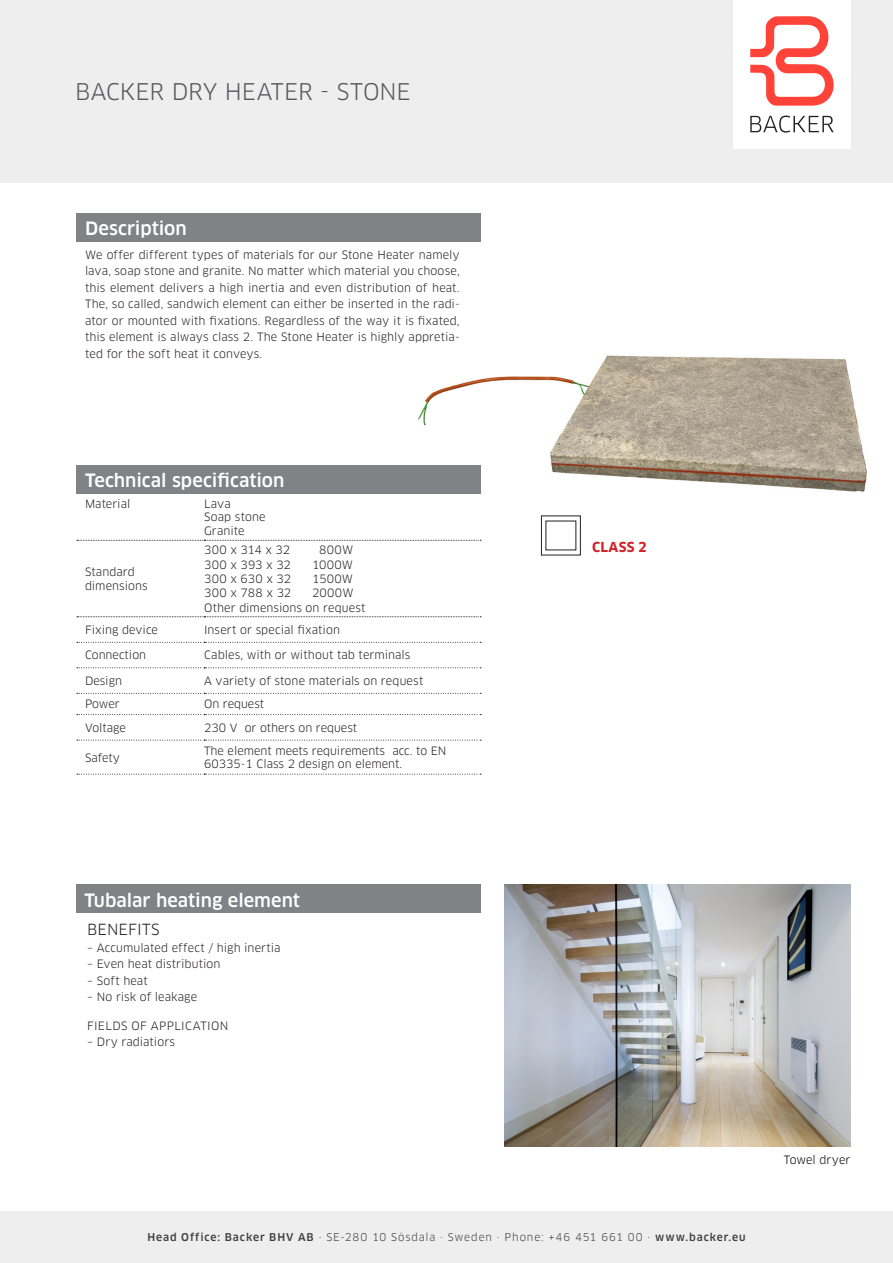
<style>
.page{position:relative;width:893px;height:1263px;background:#fff}
.page>*{position:absolute;margin:0;border:0;box-sizing:border-box;transform-origin:0 0}
.Rubrik_produkt_2017{font:22.5px "Clan Pro";letter-spacing:-.005em;color:#57585a}
.Grå_rubrik_-_vit_tex{font:500 18px "Clan Pro";color:#fff}
.brödtext_övriga_rubr{font:15px "Clan Pro";letter-spacing:.01em;color:#231f20}
.tabtext_rad_1{font:700 13.5px "Clan Pro";letter-spacing:.02em;color:#d1232a}
.Brödtext_Description{font:11.25px/16.5px "Clan Pro";color:#231f20;text-align:justify}
.tabtext_rad_1-2{font:11.25px "Clan Pro";letter-spacing:.005em;color:#231f20}
.brödtext_övriga_rubr-2{font:11.25px "Clan Pro";letter-spacing:.01em;color:#231f20}
.brödtext_övriga_rubr-3{font:11.25px "Clan Pro";letter-spacing:.035em;color:#231f20}
.Bildtext_2017{font:11.25px "Clan Pro";color:#000}
.t1{font:10.5px "Clan Pro";letter-spacing:.085em;color:#3e3e3f}
.s1{font-weight:500}
</style>
<div class="page">
<div style="left:0;top:1211px;width:893px;height:52px;background:#eeeeef"></div>
<div style="left:0;top:0;width:893px;height:182px;background:#eeeeef"></div>
<div style="left:734px;top:0;width:117px;height:148px;background:#fff"></div>
<svg style="left:750px;top:116px;width:84px;height:17px"></svg>
<svg style="left:750px;top:16px;width:84px;height:90px"></svg>
<img style="left:504px;top:884px;width:346px;height:263px">
<div style="left:541px;top:515px;width:40px;height:40px;border:1px solid #231f20"></div>
<img style="left:418px;top:355px;width:449px;height:137px">
<div style="left:77px;top:213px;width:404px;height:28px;background:#808285"></div>
<div style="left:77px;top:465px;width:404px;height:28px;background:#808285"></div>
<svg style="left:77px;top:642px;width:404px;height:1px"></svg>
<svg style="left:77px;top:667px;width:404px;height:1px"></svg>
<svg style="left:77px;top:693px;width:404px;height:1px"></svg>
<svg style="left:77px;top:714px;width:404px;height:1px"></svg>
<svg style="left:77px;top:740px;width:404px;height:1px"></svg>
<svg style="left:77px;top:774px;width:404px;height:1px"></svg>
<svg style="left:77px;top:540px;width:404px;height:1px"></svg>
<svg style="left:77px;top:616px;width:404px;height:1px"></svg>
<div style="left:76px;top:884px;width:404px;height:29px;background:#808285"></div>
<p class="Rubrik_produkt_2017" style="left:75px;top:78px;width:337px">BACKER DRY HEATER - STONE</p>
<p class="Grå_rubrik_-_vit_tex" style="left:85px;top:218px;width:103px">Description</p>
<p class="Brödtext_Description" style="left:85px;top:246px;width:376px">We offer different types of materials for our Stone Heater namely lava, soap stone and granite. No matter which material you choose, this element delivers a high inertia and even distribution of heat.<br>The, so called, sandwich element can either be inserted in the radi&shy;ator or mounted with fixations. Regardless of the way it is fixated, this element is always class 2. The Stone Heater is highly appretia&shy;ted for the soft heat it conveys.</p>
<p class="Grå_rubrik_-_vit_tex" style="left:85px;top:470px;width:201px">Technical specification</p>
<p class="Brödtext_Description" style="left:85px;top:495px;width:47px">Material</p>
<p class="Brödtext_Description" style="left:204px;top:495px;width:28px">Lava</p>
<p class="Brödtext_Description" style="left:204px;top:509px;width:63px">Soap stone</p>
<p class="Brödtext_Description" style="left:204px;top:522px;width:42px">Granite</p>
<p class="Brödtext_Description" style="left:85px;top:564px;width:51px">Standard</p>
<p class="Brödtext_Description" style="left:85px;top:577px;width:64px">dimensions</p>
<p class="tabtext_rad_1-2" style="left:204px;top:543px;width:88px">300 x 314 x 32</p>
<p class="tabtext_rad_1-2" style="left:319px;top:543px;width:35px">800W</p>
<p class="tabtext_rad_1-2" style="left:204px;top:558px;width:88px">300 x 393 x 32</p>
<p class="tabtext_rad_1-2" style="left:312px;top:558px;width:43px">1000W</p>
<p class="tabtext_rad_1-2" style="left:204px;top:572px;width:89px">300 x 630 x 32</p>
<p class="tabtext_rad_1-2" style="left:312px;top:572px;width:43px">1500W</p>
<p class="tabtext_rad_1-2" style="left:204px;top:586px;width:89px">300 x 788 x 32</p>
<p class="tabtext_rad_1-2" style="left:312px;top:586px;width:43px">2000W</p>
<p class="tabtext_rad_1-2" style="left:204px;top:601px;width:163px">Other dimensions on request</p>
<p class="Brödtext_Description" style="left:85px;top:622px;width:74px">Fixing device</p>
<p class="tabtext_rad_1-2" style="left:204px;top:623px;width:137px">Insert or special fixation</p>
<p class="Brödtext_Description" style="left:85px;top:647px;width:63px">Connection</p>
<p class="tabtext_rad_1-2" style="left:204px;top:649px;width:208px">Cables, with or without tab terminals</p>
<p class="Brödtext_Description" style="left:85px;top:673px;width:39px">Design</p>
<p class="tabtext_rad_1-2" style="left:204px;top:674px;width:221px">A variety of stone materials on request</p>
<p class="Brödtext_Description" style="left:85px;top:696px;width:36px">Power</p>
<p class="Brödtext_Description" style="left:204px;top:696px;width:61px">On request</p>
<p class="Brödtext_Description" style="left:85px;top:719px;width:42px">Voltage</p>
<p class="Brödtext_Description" style="left:204px;top:719px;width:154px">230 V or others on request</p>
<p class="Brödtext_Description" style="left:85px;top:749px;width:36px">Safety</p>
<p class="Brödtext_Description" style="left:204px;top:744px;width:244px;line-height:13.5px">The element meets requirements acc. to EN<br>60335-1 Class 2 design on element.</p>
<p class="tabtext_rad_1" style="left:592px;top:539px;width:56px">CLASS 2</p>
<p class="Grå_rubrik_-_vit_tex" style="left:85px;top:890px;width:217px">Tubalar heating element</p>
<p class="brödtext_övriga_rubr" style="left:87px;top:921px;width:74px">BENEFITS</p>
<p class="brödtext_övriga_rubr-2" style="left:87px;top:941px;width:195px">– Accumulated effect / high inertia</p>
<p class="brödtext_övriga_rubr-2" style="left:87px;top:957px;width:135px">– Even heat distribution</p>
<p class="brödtext_övriga_rubr-2" style="left:87px;top:974px;width:62px">– Soft heat</p>
<p class="brödtext_övriga_rubr-2" style="left:87px;top:990px;width:111px">– No risk of leakage</p>
<p class="brödtext_övriga_rubr-3" style="left:87px;top:1019px;width:143px">FIELDS OF APPLICATION</p>
<p class="brödtext_övriga_rubr-2" style="left:87px;top:1035px;width:89px">– Dry radiatiors</p>
<p class="t1" style="left:147px;top:1230px;width:600px"><span class="s1">Head Office: Backer BHV AB</span> · SE-280 10 Sösdala · Sweden · Phone: +46 451 661 00 · <span class="s1">www.backer.eu</span></p>
<p class="Bildtext_2017" style="left:784px;top:1153px;width:68px">Towel dryer</p>
</div>
